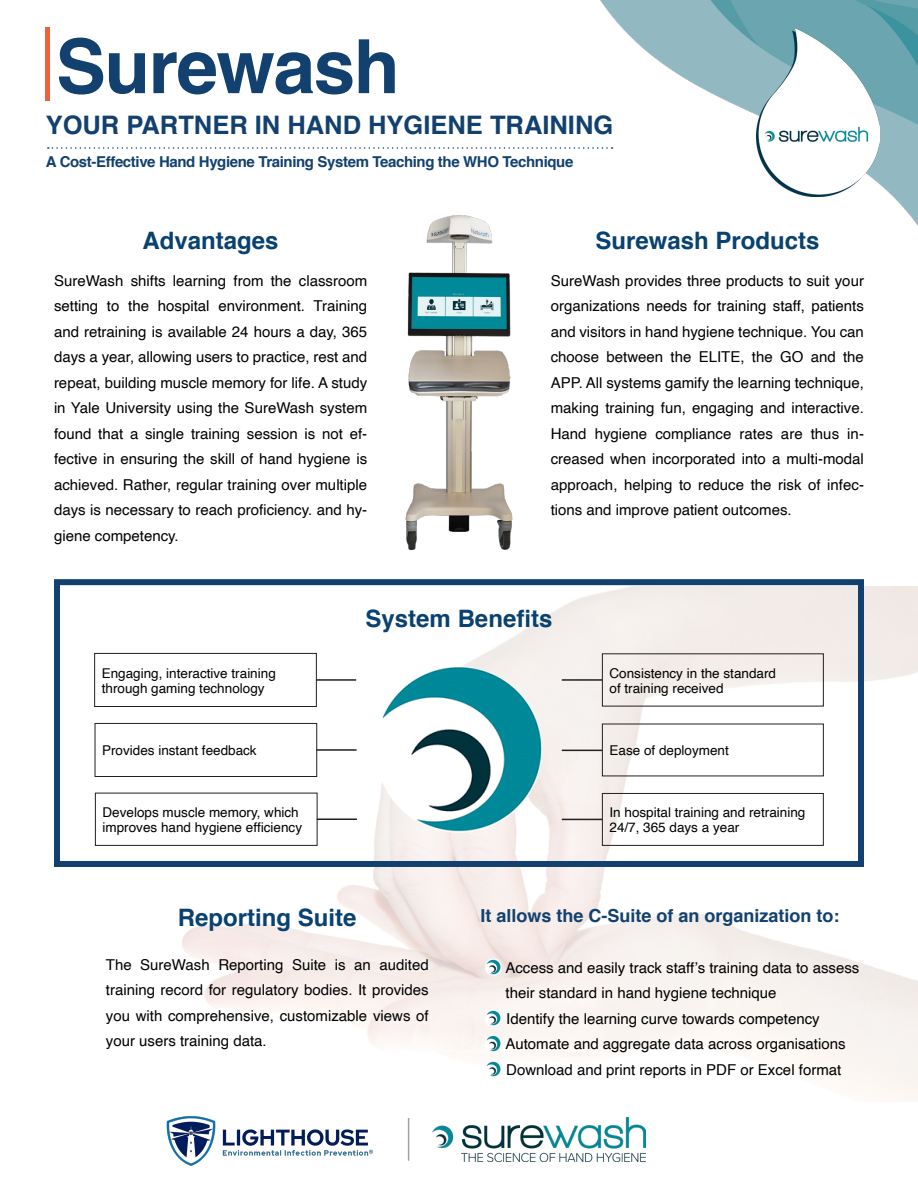
<style>
.page{position:relative;width:918px;height:1188px;background:#fff}
.page>*{position:absolute;margin:0;border:0;box-sizing:border-box;transform-origin:0 0}
.t1{font:700 75px "Helvetica";letter-spacing:-.02em;color:#12416f}
.t2{font:700 25.5px "Helvetica";color:#12416f}
.t3{font:700 24px "Helvetica";color:#094170}
.t4{font:700 18px "Helvetica";color:#12416f}
.t5{font:15px/25.5px "Helvetica";color:#000;text-align:justify}
.t6{font:700 15px "Helvetica";letter-spacing:-.025em;color:#12416f}
.t7{font:13.5px/15px "Helvetica";color:#000}
</style>
<div class="page">
<img style="left:600px;top:0;width:318px;height:226px">
<hr style="left:45px;top:28px;width:4px;height:73px;background:#ed623d">
<svg style="left:48px;top:147px;width:565px;height:2px"></svg>
<svg style="left:94px;top:586px;width:824px;height:537px"></svg>
<img style="left:376px;top:666px;width:166px;height:167px;border-radius:83px">
<img style="left:756px;top:28px;width:123px;height:168px">
<div style="left:94px;top:653px;width:223px;height:54px;border:1px solid #231f20"></div>
<div style="left:95px;top:723px;width:222px;height:54px;border:1px solid #231f20"></div>
<div style="left:95px;top:793px;width:222px;height:53px;border:1px solid #231f20"></div>
<div style="left:602px;top:793px;width:222px;height:53px;border:1px solid #231f20"></div>
<img style="left:485px;top:958px;width:17px;height:18px">
<img style="left:485px;top:1009px;width:17px;height:18px">
<img style="left:485px;top:1035px;width:17px;height:17px">
<img style="left:485px;top:1060px;width:17px;height:18px">
<img style="left:433px;top:1117px;width:213px;height:44px">
<hr style="left:408px;top:1118px;width:1px;height:43px;background:#a1a1a8">
<div style="left:54px;top:579px;width:810px;height:288px;border:6px solid #12416f"></div>
<hr style="left:316px;top:679px;width:40px;height:2px;background:#231f20">
<hr style="left:316px;top:749px;width:41px;height:2px;background:#231f20">
<hr style="left:317px;top:818px;width:40px;height:2px;background:#231f20">
<hr style="left:562px;top:679px;width:40px;height:2px;background:#231f20">
<hr style="left:562px;top:750px;width:40px;height:1px;background:#231f20">
<hr style="left:562px;top:819px;width:40px;height:1px;background:#231f20">
<img style="left:405px;top:215px;width:108px;height:335px">
<img style="left:166px;top:1116px;width:208px;height:49px">
<p class="t1" style="left:56px;top:6px;width:345px">Surewash</p>
<p class="t2" style="left:46px;top:105px;width:569px">YOUR PARTNER IN HAND HYGIENE TRAINING</p>
<p class="t6" style="left:46px;top:150px;width:529px">A Cost-Effective Hand Hygiene Training System Teaching the WHO Technique</p>
<p class="t3" style="left:143px;top:221px;width:138px">Advantages</p>
<p class="t3" style="left:595px;top:221px;width:226px">Surewash Products</p>
<p class="t5" style="left:54px;top:268px;width:315px">SureWash shifts learning from the classroom setting to the hospital environment. Training and retraining is available 24 hours a day, 365 days a year, allowing users to practice, rest and repeat, building muscle memory for life. A study in Yale University using the SureWash system found that a single training session is not ef&shy;fective in ensuring the skill of hand hygiene is achieved. Rather, regular training over multiple days is necessary to reach proficiency. and hy&shy;giene competency.</p>
<p class="t5" style="left:551px;top:268px;width:315px">SureWash provides three products to suit your organizations needs for training staff, patients and visitors in hand hygiene technique. You can choose between the ELITE, the GO and the APP. All systems gamify the learning technique, making training fun, engaging and interactive.<br>Hand hygiene compliance rates are thus in&shy;creased when incorporated into a multi-modal approach, helping to reduce the risk of infec&shy;tions and improve patient outcomes.</p>
<p class="t3" style="left:366px;top:599px;width:188px">System Benefits</p>
<p class="t7" style="left:102px;top:666px;width:176px">Engaging, interactive training through gaming technology</p>
<p class="t7" style="left:610px;top:666px;width:168px">Consistency in the standard</p>
<p class="t7" style="left:610px;top:681px;width:116px">of training received</p>
<p class="t7" style="left:102px;top:743px;width:156px">Provides instant feedback</p>
<p class="t7" style="left:610px;top:743px;width:121px">Ease of deployment</p>
<p class="t7" style="left:103px;top:805px;width:201px">Develops muscle memory, which improves hand hygiene efficiency</p>
<p class="t7" style="left:610px;top:805px;width:197px">In hospital training and retraining<br>24/7, 365 days a year</p>
<p class="t3" style="left:178px;top:898px;width:180px">Reporting Suite</p>
<p class="t5" style="left:106px;top:952px;width:324px">The SureWash Reporting Suite is an audited training record for regulatory bodies. It provides you with comprehensive, customizable views of your users training data.</p>
<p class="t4" style="left:481px;top:901px;width:361px">It allows the C-Suite of an organization to:</p>
<p class="t5" style="left:505px;top:955px;width:356px">Access and easily track staff’s training data to assess</p>
<p class="t5" style="left:506px;top:981px;width:272px">their standard in hand hygiene technique</p>
<p class="t5" style="left:506px;top:1006px;width:315px">Identify the learning curve towards competency</p>
<p class="t5" style="left:505px;top:1032px;width:342px">Automate and aggregate data across organisations</p>
<p class="t5" style="left:506px;top:1057px;width:337px">Download and print reports in PDF or Excel format</p>
</div>
